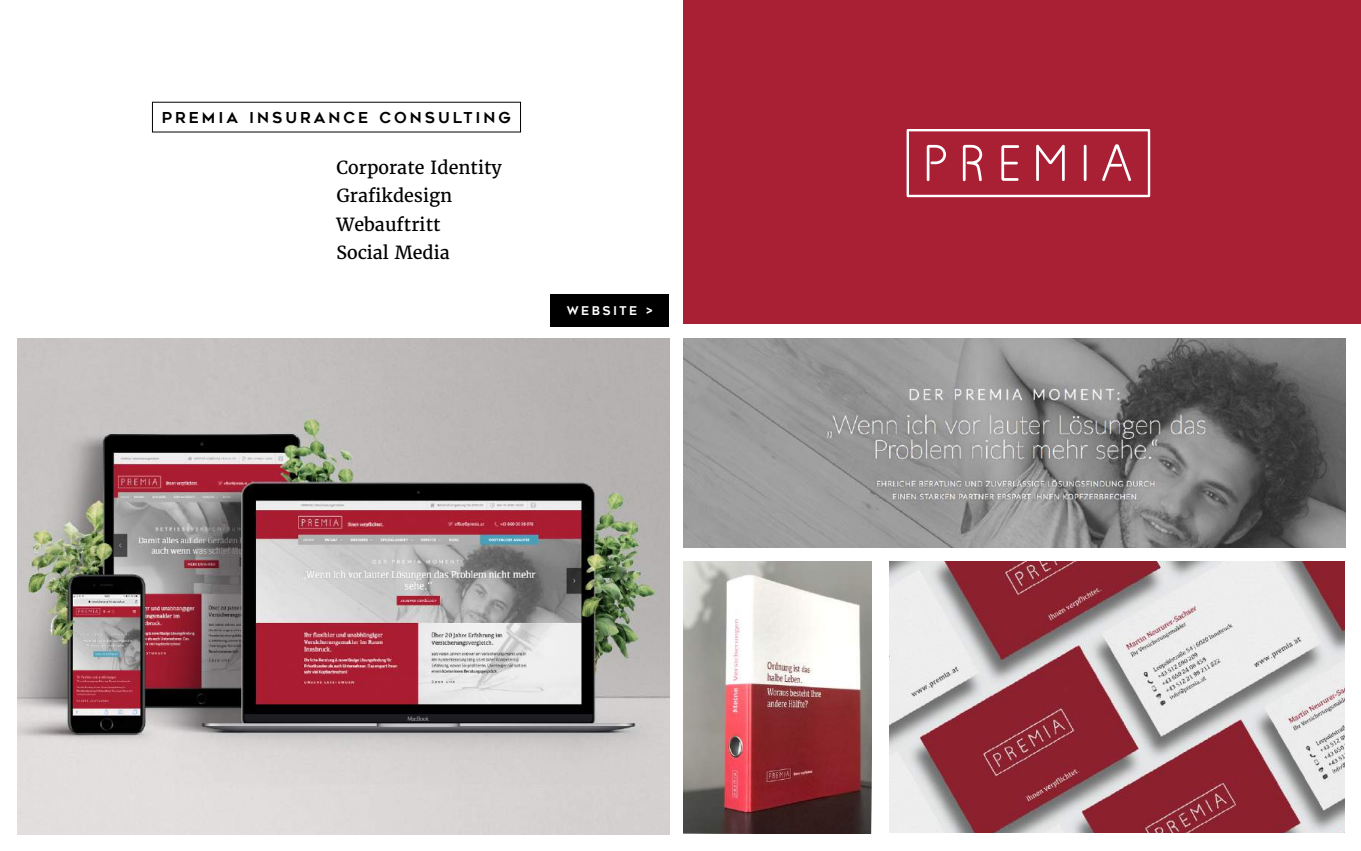
<style>
.page{position:relative;width:1361px;height:851px;background:#fff}
.page>*{position:absolute;margin:0;border:0;box-sizing:border-box;transform-origin:0 0}
.t1{font:18px/28.5px "Merriweather";color:#000}
.t2{font:15px "Geometos";letter-spacing:.2em;color:#000}
.t3{font:12px "Geometos";letter-spacing:.2em;color:#fff}
</style>
<div class="page">
<div style="left:551px;top:294px;width:118px;height:33px;background:#000"></div>
<img style="left:683px;top:338px;width:662px;height:209px">
<img style="left:890px;top:561px;width:454px;height:271px">
<div style="left:683px;top:0;width:678px;height:323px;background:#a92034"></div>
<hr style="left:1083px;top:145px;width:3px;height:36px;background:#fff">
<svg style="left:1036px;top:145px;width:28px;height:36px"></svg>
<svg style="left:963px;top:145px;width:19px;height:36px"></svg>
<svg style="left:926px;top:145px;width:20px;height:36px"></svg>
<svg style="left:1001px;top:145px;width:18px;height:36px"></svg>
<svg style="left:1102px;top:144px;width:29px;height:37px"></svg>
<div style="left:906px;top:129px;width:244px;height:68px;border:2px solid #fff"></div>
<img style="left:683px;top:561px;width:189px;height:272px">
<img style="left:17px;top:338px;width:653px;height:496px">
<p class="t2" style="left:162px;top:109px;width:350px">PREMIA INSURANCE CONSULTING</p>
<p class="t1" style="left:336px;top:153px;width:167px">Corporate Identity<br>Grafikdesign<br>Webauftritt<br>Social Media</p>
<p class="t3" style="left:567px;top:304px;width:87px">WEBSITE &gt;</p>
</div>
